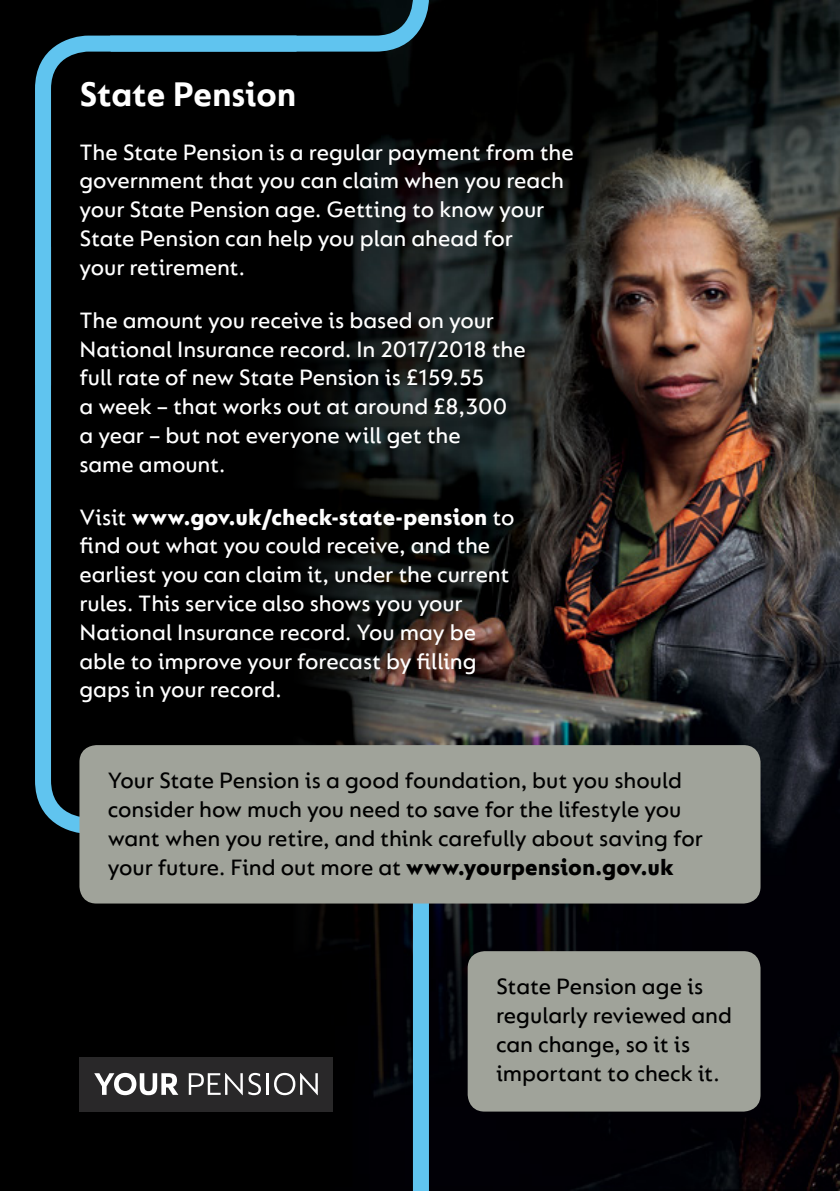
<style>
.page{position:relative;width:840px;height:1191px;background:#fff}
.page>*{position:absolute;margin:0;border:0;box-sizing:border-box;transform-origin:0 0}
.t1{font:700 36px "FS Lucas";letter-spacing:-.01em;color:#fff}
.t2{font:500 24px/28.8px "FS Lucas";letter-spacing:-.005em;color:#fff}
.t3{font:500 24px/28.8px "FS Lucas";letter-spacing:-.005em;color:#000}
.s1{font-weight:800}
</style>
<div class="page">
<img style="left:369px;top:0;width:470px;height:1191px">
<div style="left:0;top:0;width:369px;height:1191px;background:#000"></div>
<div style="left:79px;top:1057px;width:253px;height:54px;background:#292829"></div>
<svg style="left:94px;top:1073px;width:16px;height:22px"></svg>
<div style="left:467px;top:951px;width:293px;height:160px;background:#a0a39a;border-radius:17px"></div>
<svg style="left:110px;top:0;width:318px;height:52px"></svg>
<svg style="left:110px;top:903px;width:318px;height:288px"></svg>
<svg style="left:35px;top:36px;width:261px;height:211px"></svg>
<svg style="left:35px;top:247px;width:57px;height:586px"></svg>
<div style="left:79px;top:745px;width:681px;height:158px;background:#a0a39a;border-radius:17px"></div>
<h1 class="t1" style="left:79px;top:74px;width:218px">State Pension</h1>
<p class="t2" style="left:79px;top:137px;width:495px">The State Pension is a regular payment from the government that you can claim when you reach your State Pension age. Getting to know your State Pension can help you plan ahead for<br>your retirement.</p>
<p class="t2" style="left:79px;top:305px;width:447px">The amount you receive is based on your National Insurance record. In 2017/2018 the full rate of new State Pension is £159.55<br>a week – that works out at around £8,300 a year – but not everyone will get the<br>same amount.</p>
<p class="t2" style="left:79px;top:502px;width:436px">Visit <span class="s1">www.gov.uk/check-state-pension</span> to find out what you could receive, and the earliest you can claim it, under the current rules. This service also shows you your National Insurance record. You may be able to improve your forecast by filling gaps in your record.</p>
<p class="t3" style="left:108px;top:765px;width:596px">Your State Pension is a good foundation, but you should consider how much you need to save for the lifestyle you want when you retire, and think carefully about saving for your future. Find out more at <span class="s1">www.yourpension.gov.uk</span></p>
<p class="t3" style="left:495px;top:971px;width:237px">State Pension age is regularly reviewed and can change, so it is important to check it.</p>
</div>
